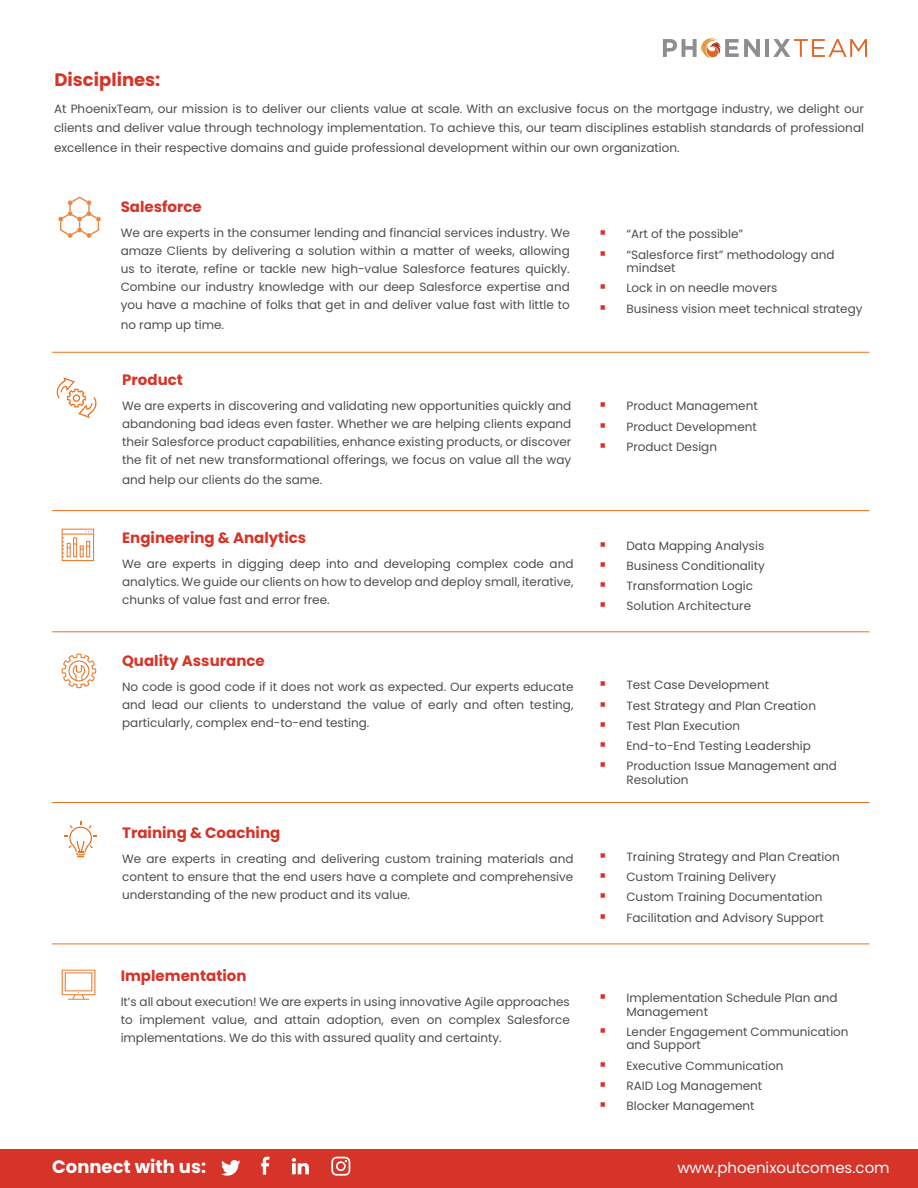
<style>
.page{position:relative;width:918px;height:1188px;background:#fff}
.page>*{position:absolute;margin:0;border:0;box-sizing:border-box;transform-origin:0 0}
.t1{font:700 18px "Poppins";color:#fff}
.t2{font:700 18px "Poppins";color:#d63329}
.t3{font:700 15px "Poppins";color:#d63329}
.t4{font:15px "Poppins";color:#fff}
.t5{font:12px/20.2px "Poppins";color:#4d4d4f;text-align:justify}
</style>
<div class="page">
<div style="left:0;top:1149px;width:918px;height:39px;background:#d63329"></div>
<svg style="left:62px;top:970px;width:33px;height:30px"></svg>
<svg style="left:56px;top:377px;width:41px;height:41px"></svg>
<svg style="left:62px;top:654px;width:34px;height:34px"></svg>
<svg style="left:62px;top:529px;width:32px;height:32px"></svg>
<svg style="left:65px;top:821px;width:31px;height:37px"></svg>
<svg style="left:773px;top:39px;width:94px;height:18px"></svg>
<svg style="left:663px;top:38px;width:97px;height:20px"></svg>
<hr style="left:765px;top:39px;width:4px;height:18px;background:#8e8e8d">
<svg style="left:58px;top:197px;width:43px;height:41px"></svg>
<hr style="left:52px;top:352px;width:817px;height:1px;background:#ea7121">
<hr style="left:52px;top:510px;width:817px;height:1px;background:#ea7121">
<hr style="left:52px;top:632px;width:817px;height:1px;background:#ea7121">
<hr style="left:52px;top:802px;width:817px;height:1px;background:#ea7121">
<hr style="left:52px;top:944px;width:817px;height:1px;background:#ea7121">
<svg style="left:221px;top:1160px;width:19px;height:16px"></svg>
<svg style="left:261px;top:1156px;width:8px;height:19px"></svg>
<svg style="left:292px;top:1158px;width:17px;height:16px"></svg>
<svg style="left:331px;top:1157px;width:19px;height:19px"></svg>
<h1 class="t2" style="left:55px;top:69px;width:107px">Disciplines:</h1>
<p class="t5" style="left:54px;top:99px;width:812px;line-height:19.5px">At PhoenixTeam, our mission is to deliver our clients value at scale. With an exclusive focus on the mortgage industry, we delight our clients and deliver value through technology implementation. To achieve this, our team disciplines establish standards of professional excellence in their respective domains and guide professional development within our own organization.</p>
<p class="t3" style="left:121px;top:198px;width:83px">Salesforce</p>
<p class="t5" style="left:121px;top:224px;width:451px;line-height:18px">We are experts in the consumer lending and financial services industry. We amaze Clients by delivering a solution within a matter of weeks, allowing us to iterate, refine or tackle new high-value Salesforce features quickly.<br>Combine our industry knowledge with our deep Salesforce expertise and you have a machine of folks that get in and deliver value fast with little to</p>
<p class="t5" style="left:121px;top:314px;width:105px">no ramp up time.</p>
<p class="t3" style="left:122px;top:372px;width:62px">Product</p>
<p class="t5" style="left:122px;top:397px;width:451px;line-height:18px">We are experts in discovering and validating new opportunities quickly and abandoning bad ideas even faster. Whether we are helping clients expand their Salesforce product capabilities, enhance existing products, or discover the fit of net new transformational offerings, we focus on value all the way</p>
<p class="t5" style="left:122px;top:469px;width:202px">and help our clients do the same.</p>
<p class="t3" style="left:122px;top:529px;width:186px">Engineering &amp; Analytics</p>
<p class="t5" style="left:122px;top:555px;width:453px;line-height:18px">We are experts in digging deep into and developing complex code and analytics. We guide our clients on how to develop and deploy small, iterative, chunks of value fast and error free.</p>
<p class="t3" style="left:122px;top:652px;width:144px">Quality Assurance</p>
<p class="t5" style="left:122px;top:678px;width:453px;line-height:18px">No code is good code if it does not work as expected. Our experts educate and lead our clients to understand the value of early and often testing, particularly, complex end-to-end testing.</p>
<p class="t3" style="left:122px;top:824px;width:160px">Training &amp; Coaching</p>
<p class="t5" style="left:122px;top:850px;width:453px;line-height:18px">We are experts in creating and delivering custom training materials and content to ensure that the end users have a complete and comprehensive understanding of the new product and its value.</p>
<p class="t3" style="left:121px;top:967px;width:127px">Implementation</p>
<p class="t5" style="left:121px;top:993px;width:451px;line-height:18px">It’s all about execution! We are experts in using innovative Agile approaches to implement value, and attain adoption, even on complex Salesforce implementations. We do this with assured quality and certainty.</p>
<h1 class="t1" style="left:52px;top:1156px;width:155px">Connect with us:</h1>
<p class="t5" style="left:626px;top:224px;width:210px">“Art of the possible”<br>“Salesforce first” methodology and</p>
<p class="t5" style="left:626px;top:258px;width:238px;text-align:left">mindset<br>Lock in on needle movers<br>Business vision meet technical strategy</p>
<p class="t5" style="left:626px;top:396px;width:133px">Product Management Product Development Product Design</p>
<p class="t5" style="left:626px;top:535px;width:140px;text-align:left">Data Mapping Analysis<br>Business Conditionality<br>Transformation Logic<br>Solution Architecture</p>
<p class="t5" style="left:626px;top:675px;width:212px;text-align:left">Test Case Development<br>Test Strategy and Plan Creation<br>Test Plan Execution<br>End-to-End Testing Leadership<br>Production Issue Management and</p>
<p class="t5" style="left:626px;top:770px;width:63px">Resolution</p>
<p class="t5" style="left:626px;top:847px;width:215px;text-align:left">Training Strategy and Plan Creation<br>Custom Training Delivery<br>Custom Training Documentation<br>Facilitation and Advisory Support</p>
<p class="t5" style="left:626px;top:991px;width:213px;line-height:13.5px">Implementation Schedule Plan and<br>Management</p>
<p class="t5" style="left:626px;top:1025px;width:224px;line-height:13.5px">Lender Engagement Communication and Support</p>
<p class="t5" style="left:626px;top:1055px;width:159px;text-align:left">Executive Communication<br>RAID Log Management<br>Blocker Management</p>
<p class="t4" style="left:677px;top:1159px;width:214px">www.phoenixoutcomes.com</p>
</div>
